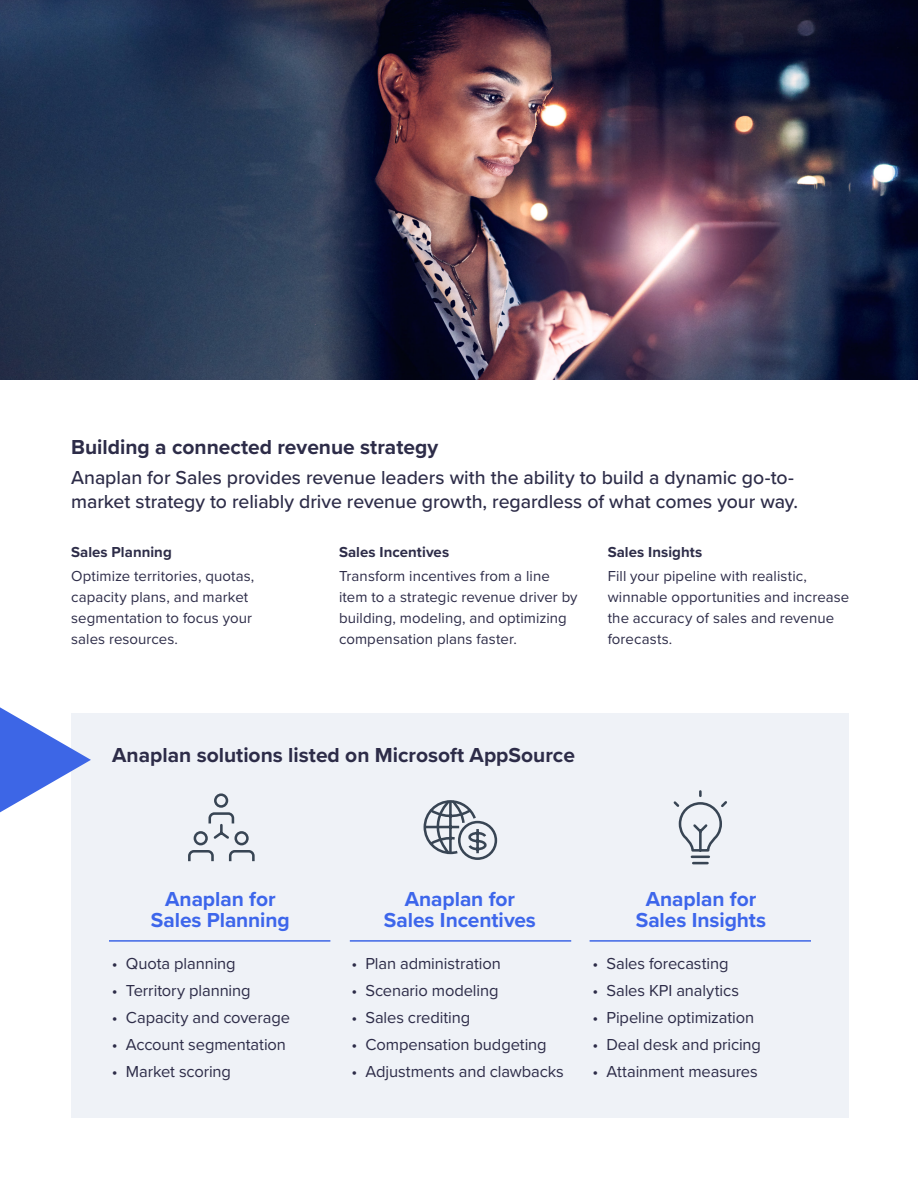
<style>
.page{position:relative;width:918px;height:1188px;background:#fff}
.page>*{position:absolute;margin:0;border:0;box-sizing:border-box;transform-origin:0 0}
.Bullets{font:700 21px "Proxima Nova";color:#2d2c48}
.Bullets-2{font:700 21px/21px "Proxima Nova";letter-spacing:-.005em;color:#3d66eb;text-align:center}
.Bullets-3{font:500 19.5px/24px "Proxima Nova";letter-spacing:-.005em;color:#2d2c48}
.Bullets-4{font:16.5px "Proxima Nova";letter-spacing:-.005em;color:#2d2c48}
.Bullets-5{font:15px/21px "Proxima Nova";letter-spacing:.005em;color:#2d2c48}
.Bullets-6{font:700 15px "Proxima Nova";letter-spacing:.005em;color:#2d2c48}
</style>
<div class="page">
<div style="left:71px;top:713px;width:778px;height:405px;background:#eff2f7"></div>
<svg style="left:0;top:707px;width:91px;height:105px"></svg>
<hr style="left:109px;top:940px;width:221px;height:2px;background:#3d66e6">
<hr style="left:350px;top:940px;width:221px;height:2px;background:#3d66e6">
<hr style="left:590px;top:940px;width:221px;height:2px;background:#3d66e6">
<img style="left:0;top:0;width:918px;height:379px">
<svg style="left:188px;top:793px;width:67px;height:69px"></svg>
<svg style="left:423px;top:800px;width:75px;height:60px"></svg>
<svg style="left:673px;top:790px;width:54px;height:75px"></svg>
<p class="Bullets" style="left:71px;top:432px;width:368px">Building a connected revenue strategy</p>
<p class="Bullets-3" style="left:71px;top:465px;width:729px">Anaplan for Sales provides revenue leaders with the ability to build a dynamic go-to&shy;market strategy to reliably drive revenue growth, regardless of what comes your way.</p>
<p class="Bullets-6" style="left:71px;top:541px;width:102px">Sales Planning</p>
<p class="Bullets-5" style="left:71px;top:565px;width:185px">Optimize territories, quotas, capacity plans, and market segmentation to focus your sales resources.</p>
<p class="Bullets-6" style="left:339px;top:541px;width:112px">Sales Incentives</p>
<p class="Bullets-5" style="left:339px;top:565px;width:240px">Transform incentives from a line item to a strategic revenue driver by building, modeling, and optimizing compensation plans faster.</p>
<p class="Bullets-6" style="left:608px;top:541px;width:96px">Sales Insights</p>
<p class="Bullets-5" style="left:608px;top:565px;width:243px">Fill your pipeline with realistic, winnable opportunities and increase the accuracy of sales and revenue forecasts.</p>
<p class="Bullets" style="left:112px;top:739px;width:464px">Anaplan solutions listed on Microsoft AppSource</p>
<p class="Bullets-2" style="left:151px;top:888px;width:140px">Anaplan for<br>Sales Planning</p>
<p class="Bullets-4" style="left:112px;top:952px;width:125px">• Quota planning</p>
<p class="Bullets-4" style="left:112px;top:979px;width:140px">• Territory planning</p>
<p class="Bullets-4" style="left:112px;top:1006px;width:180px">• Capacity and coverage</p>
<p class="Bullets-4" style="left:112px;top:1033px;width:176px">• Account segmentation</p>
<p class="Bullets-4" style="left:112px;top:1060px;width:121px">• Market scoring</p>
<p class="Bullets-2" style="left:384px;top:888px;width:154px">Anaplan for<br>Sales Incentives</p>
<p class="Bullets-4" style="left:352px;top:952px;width:151px">• Plan administration</p>
<p class="Bullets-4" style="left:352px;top:979px;width:149px">• Scenario modeling</p>
<p class="Bullets-4" style="left:352px;top:1006px;width:120px">• Sales crediting</p>
<p class="Bullets-4" style="left:352px;top:1033px;width:197px">• Compensation budgeting</p>
<p class="Bullets-4" style="left:352px;top:1060px;width:214px">• Adjustments and clawbacks</p>
<p class="Bullets-2" style="left:636px;top:888px;width:132px">Anaplan for<br>Sales Insights</p>
<p class="Bullets-4" style="left:593px;top:952px;width:137px">• Sales forecasting</p>
<p class="Bullets-4" style="left:593px;top:979px;width:148px">• Sales KPI analytics</p>
<p class="Bullets-4" style="left:593px;top:1006px;width:163px">• Pipeline optimization</p>
<p class="Bullets-4" style="left:593px;top:1033px;width:170px">• Deal desk and pricing</p>
<p class="Bullets-4" style="left:593px;top:1060px;width:167px">• Attainment measures</p>
</div>
